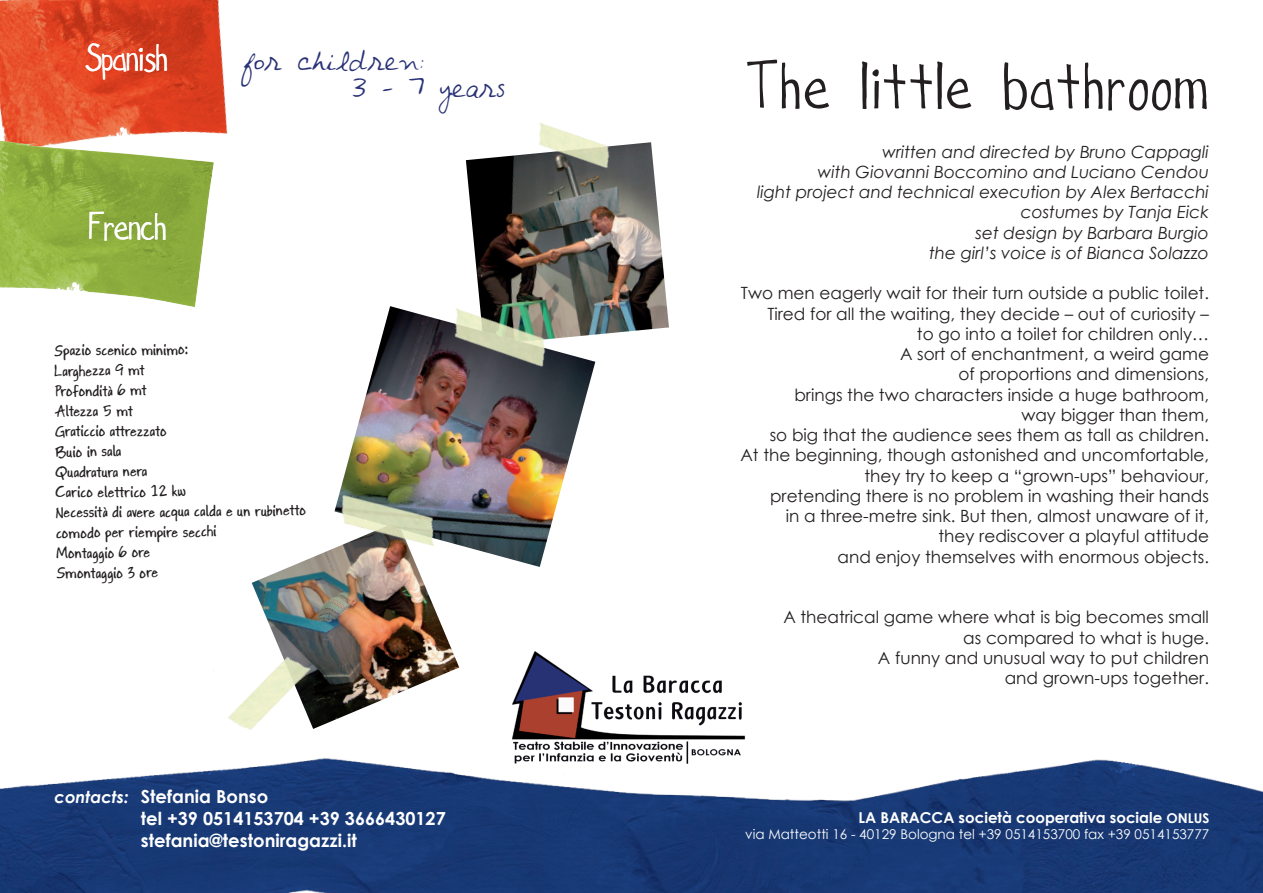
<style>
.page{position:relative;width:1263px;height:893px;background:#fff}
.page>*{position:absolute;margin:0;border:0;box-sizing:border-box;transform-origin:0 0}
.t1{font:71.25px "Hockeyis Lif";color:#231f20}
.t2{font:41.25px "Hockeyis Lif";letter-spacing:-.04em;color:#fff}
.t3{font:22.5px/27px "Avantque...";color:#283276}
.t4{font:700 18px/21.6px "Century Gothic";color:#fff}
.t5{font:16.95px/20.2px "Gapstown AH";color:#231f20}
.t6{font:16.8px/20.2px "Century Gothic";color:#231f20;text-align:right}
.t7{font:italic 16.8px/20.2px "Century Gothic";color:#231f20;text-align:right}
.t8{font:italic 700 16.5px "Century Gothic";color:#fff}
.t9{font:700 15px "Century Gothic";color:#fff}
.t10{font:13.5px "Century Gothic";color:#fff}
.s1{font-size:13.5px}
</style>
<div class="page">
<img style="left:0;top:758px;width:1263px;height:135px">
<img style="left:509px;top:651px;width:243px;height:116px">
<img style="left:252px;top:559px;width:207px;height:165px">
<img style="left:466px;top:142px;width:203px;height:193px">
<img style="left:349px;top:306px;width:246px;height:261px">
<img style="left:431px;top:260px;width:147px;height:142px">
<img style="left:521px;top:122px;width:114px;height:74px">
<img style="left:308px;top:455px;width:149px;height:143px">
<img style="left:0;top:0;width:228px;height:131px">
<img style="left:0;top:131px;width:228px;height:176px">
<img style="left:213px;top:646px;width:113px;height:84px">
<h2 class="t2" style="left:85px;top:41px;width:86px">Spanish</h2>
<h2 class="t2" style="left:88px;top:209px;width:81px">French</h2>
<h3 class="t3" style="left:352px;top:49px;width:154px;text-indent:-108px">for children:<br>3 - 7 years</h3>
<p class="t5" style="left:52px;top:342px;width:252px;rotate:-1deg">Spazio scenico minimo:<br>Larghezza 9 mt<br>Profondità 6 mt<br>Altezza 5 mt<br>Graticcio attrezzato<br>Buio in sala<br>Quadratura nera<br>Carico elettrico 12 kw<br>Necessità di avere acqua calda e un rubinetto comodo per riempire secchi<br>Montaggio 6 ore<br>Smontaggio 3 ore</p>
<p class="t8" style="left:54px;top:784px;width:76px">contacts:</p>
<p class="t4" style="left:141px;top:785px;width:306px">Stefania Bonso<br>tel +39 0514153704 +39 3666430127 stefania@testoniragazzi.it</p>
<h1 class="t1" style="left:745px;top:56px;width:465px">The little bathroom</h1>
<p class="t7" style="left:757px;top:141px;width:453px">written and directed by Bruno Cappagli<br>with Giovanni Boccomino and Luciano Cendou<br>light project and technical execution by Alex Bertacchi costumes by Tanja Eick<br>set design by Barbara Burgio<br>the girl’s voice is of Bianca Solazzo</p>
<p class="t6" style="left:740px;top:283px;width:470px">Two men eagerly wait for their turn outside a public toilet.<br>Tired for all the waiting, they decide – out of curiosity –<br>to go into a toilet for children only…<br>A sort of enchantment, a weird game<br>of proportions and dimensions,<br>brings the two characters inside a huge bathroom,<br>way bigger than them,<br>so big that the audience sees them as tall as children.<br>At the beginning, though astonished and uncomfortable, they try to keep a “grown-ups” behaviour,<br>pretending there is no problem in washing their hands<br>in a three-metre sink. But then, almost unaware of it,<br>they rediscover a playful attitude<br>and enjoy themselves with enormous objects.</p>
<p class="t6" style="left:783px;top:607px;width:427px">A theatrical game where what is big becomes small as compared to what is huge.<br>A funny and unusual way to put children<br>and grown-ups together.</p>
<p class="t9" style="left:858px;top:806px;width:353px">La Baracca società cooperativa sociale <span class="s1">ONLUS</span></p>
<p class="t10" style="left:745px;top:825px;width:466px">via Matteotti 16 - 40129 Bologna tel +39 0514153700 fax +39 0514153777</p>
</div>
